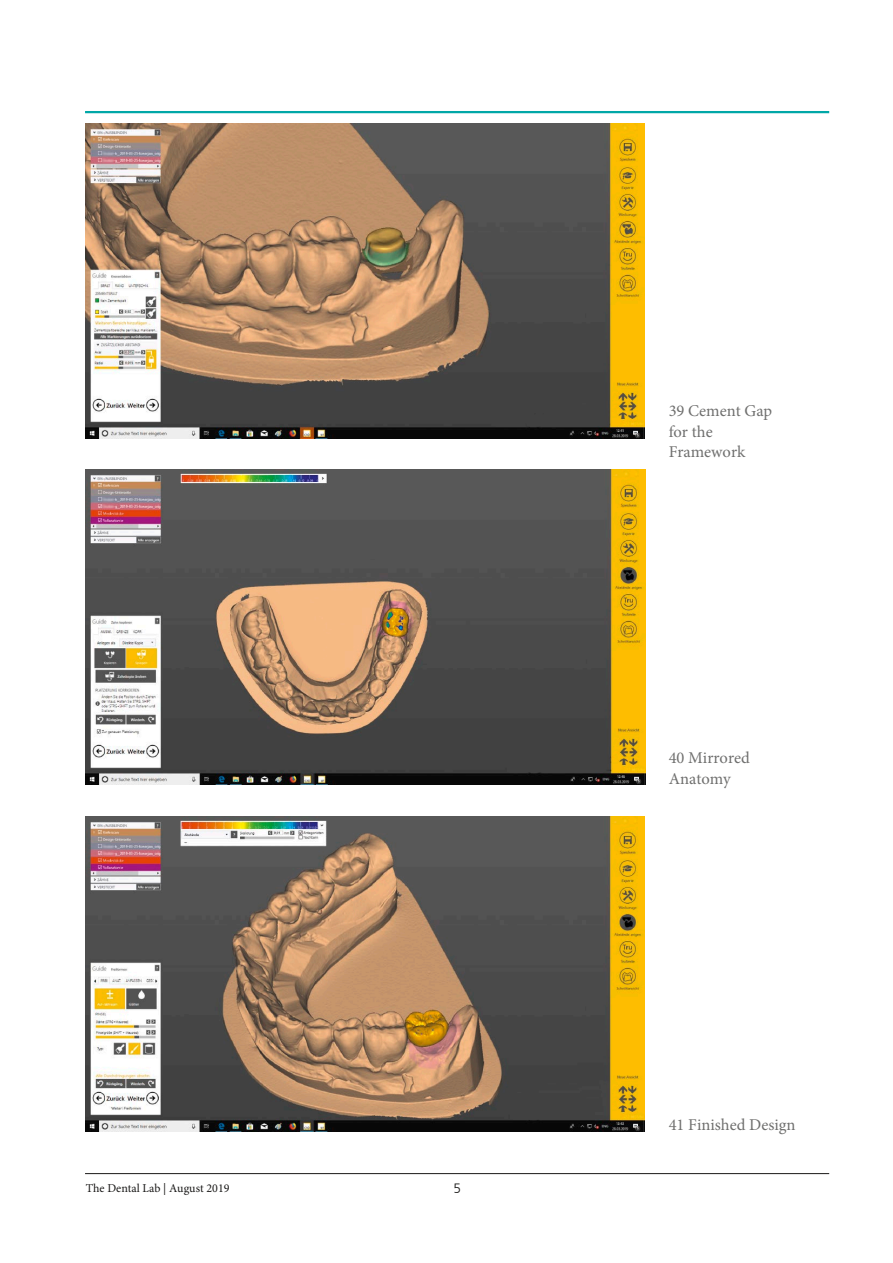
<style>
.page{position:relative;width:893px;height:1263px;background:#fff}
.page>*{position:absolute;margin:0;border:0;box-sizing:border-box;transform-origin:0 0}
.t1{font:16.5px/20.7px "Minion Pro";color:#6f6f6e}
.t2{font:300 13.5px "Frutiger LT Com";color:#1a1918}
.t3{font:12px "Minion Pro";color:#1a1918}
</style>
<div class="page">
<hr style="left:85px;top:1173px;width:744px;height:1px;background:#1a1918">
<hr style="left:85px;top:111px;width:744px;height:2px;background:#00a7a7">
<img style="left:85px;top:123px;width:560px;height:315px">
<img style="left:86px;top:470px;width:560px;height:315px">
<img style="left:85px;top:816px;width:560px;height:315px">
<p class="t3" style="left:86px;top:1180px;width:145px">The Dental Lab | August 2019</p>
<p class="t2" style="left:453px;top:1181px;width:9px">5</p>
<p class="t1" style="left:669px;top:401px;width:105px">39 Cement Gap for the<br>Framework</p>
<p class="t1" style="left:669px;top:747px;width:83px">40 Mirrored<br>Anatomy</p>
<p class="t1" style="left:669px;top:1115px;width:128px">41 Finished Design</p>
</div>
